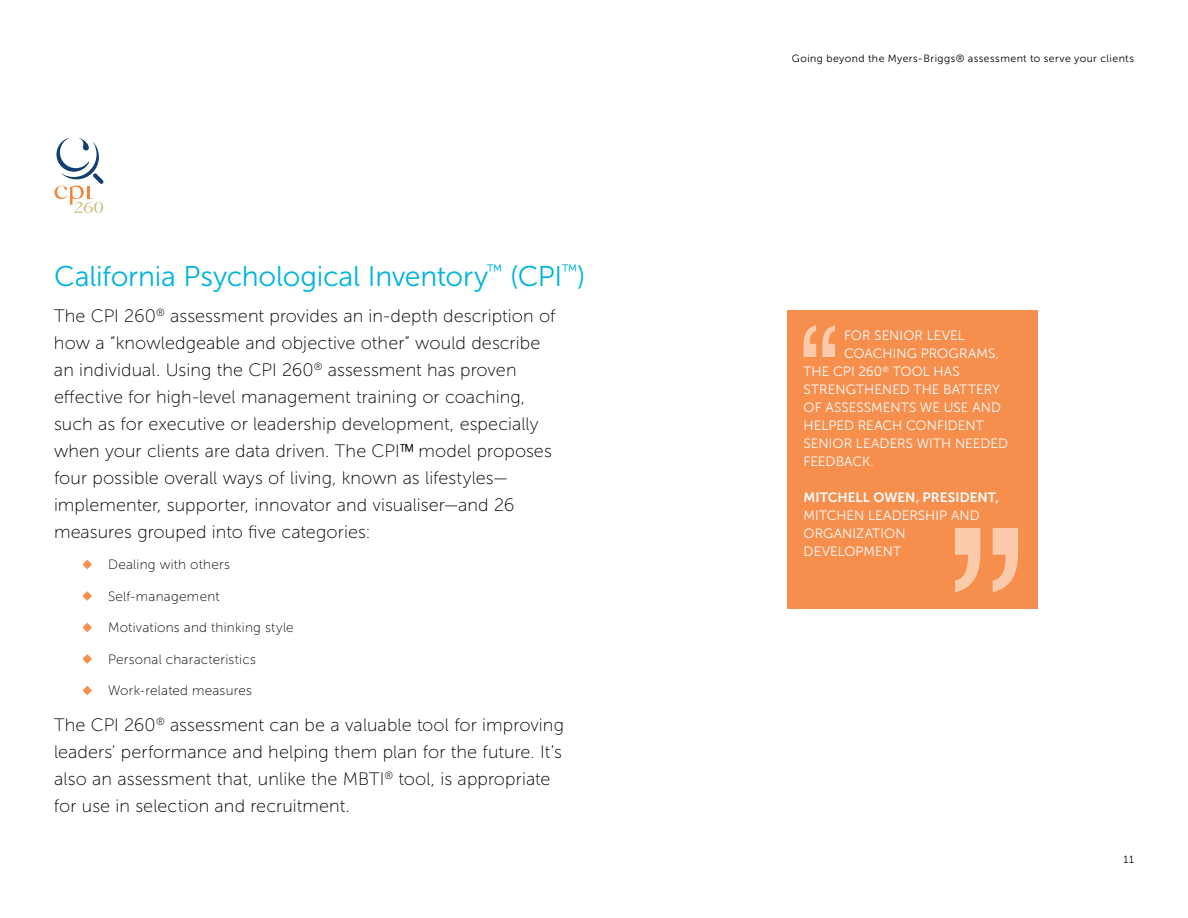
<style>
.page{position:relative;width:1188px;height:918px;background:#fff}
.page>*{position:absolute;margin:0;border:0;box-sizing:border-box;transform-origin:0 0}
.t1{font:28.5px "Museo Sans 300";letter-spacing:-.01em;color:#00b4de}
.t2{font:18px/27px "Museo Sans 100";letter-spacing:.005em;color:#000001}
.t3{font:13.5px/18px "Museo Sans 300";letter-spacing:.01em;color:#fff}
.t4{font:13.5px "Museo Sans 100";letter-spacing:.02em;color:#000001}
.t5{font:13.5px "Museo Sans 700";letter-spacing:.005em;color:#fff}
.t6{font:10.5px "Museo Sans 300";letter-spacing:.045em;color:#000001}
.s1{font-family:"Univers";font-weight:300;font-stretch:condensed}
</style>
<div class="page">
<svg style="left:82px;top:560px;width:10px;height:9px"></svg>
<svg style="left:82px;top:591px;width:10px;height:10px"></svg>
<svg style="left:82px;top:623px;width:10px;height:9px"></svg>
<svg style="left:82px;top:654px;width:10px;height:10px"></svg>
<svg style="left:82px;top:686px;width:10px;height:9px"></svg>
<svg style="left:54px;top:138px;width:50px;height:75px"></svg>
<div style="left:787px;top:310px;width:251px;height:299px;background:#f68f4e"></div>
<svg style="left:804px;top:325px;width:31px;height:32px"></svg>
<svg style="left:955px;top:528px;width:63px;height:64px"></svg>
<h1 class="t1" style="left:54px;top:261px;width:533px">California Psychological Inventory<sup>™</sup> (CPI<sup>™</sup>)</h1>
<p class="t2" style="left:54px;top:302px;width:503px">The CPI 260<sup>®</sup> assessment provides an in-depth description of how a “knowledgeable and objective other” would describe an individual. Using the CPI 260<sup>®</sup> assessment has proven effective for high-level management training or coaching, such as for executive or leadership development, especially when your clients are data driven. The CPI<span class="s1">™</span> model proposes four possible overall ways of living, known as lifestyles— implementer, supporter, innovator and visualiser—and 26 measures grouped into five categories:</p>
<p class="t4" style="left:108px;top:557px;width:123px">Dealing with others</p>
<p class="t4" style="left:108px;top:589px;width:113px">Self-management</p>
<p class="t4" style="left:108px;top:620px;width:187px">Motivations and thinking style</p>
<p class="t4" style="left:108px;top:652px;width:150px">Personal characteristics</p>
<p class="t4" style="left:108px;top:683px;width:146px">Work-related measures</p>
<p class="t2" style="left:54px;top:712px;width:512px">The CPI 260<sup>®</sup> assessment can be a valuable tool for improving leaders’ performance and helping them plan for the future. It’s also an assessment that, unlike the MBTI<sup>®</sup> tool, is appropriate for use in selection and recruitment.</p>
<p class="t6" style="left:792px;top:53px;width:344px">Going beyond the Myers-Briggs® assessment to serve your clients</p>
<p class="t3" style="left:844px;top:327px;width:122px">FOR SENIOR LEVEL</p>
<p class="t3" style="left:844px;top:345px;width:157px">COACHING PROGRAMS,</p>
<p class="t3" style="left:804px;top:363px;width:158px">THE CPI 260<sup>®</sup> TOOL HAS</p>
<p class="t3" style="left:804px;top:381px;width:198px">STRENGTHENED THE BATTERY</p>
<p class="t3" style="left:804px;top:399px;width:199px">OF ASSESSMENTS WE USE AND</p>
<p class="t3" style="left:804px;top:417px;width:182px">HELPED REACH CONFIDENT</p>
<p class="t3" style="left:804px;top:435px;width:206px">SENIOR LEADERS WITH NEEDED</p>
<p class="t3" style="left:804px;top:453px;width:72px">FEEDBACK.</p>
<p class="t5" style="left:804px;top:490px;width:197px">MITCHELL OWEN, PRESIDENT,</p>
<p class="t3" style="left:804px;top:507px;width:178px">MITCHEN LEADERSHIP AND<br>ORGANIZATION<br>DEVELOPMENT</p>
<p class="t6" style="left:1124px;top:854px;width:12px">11</p>
</div>
